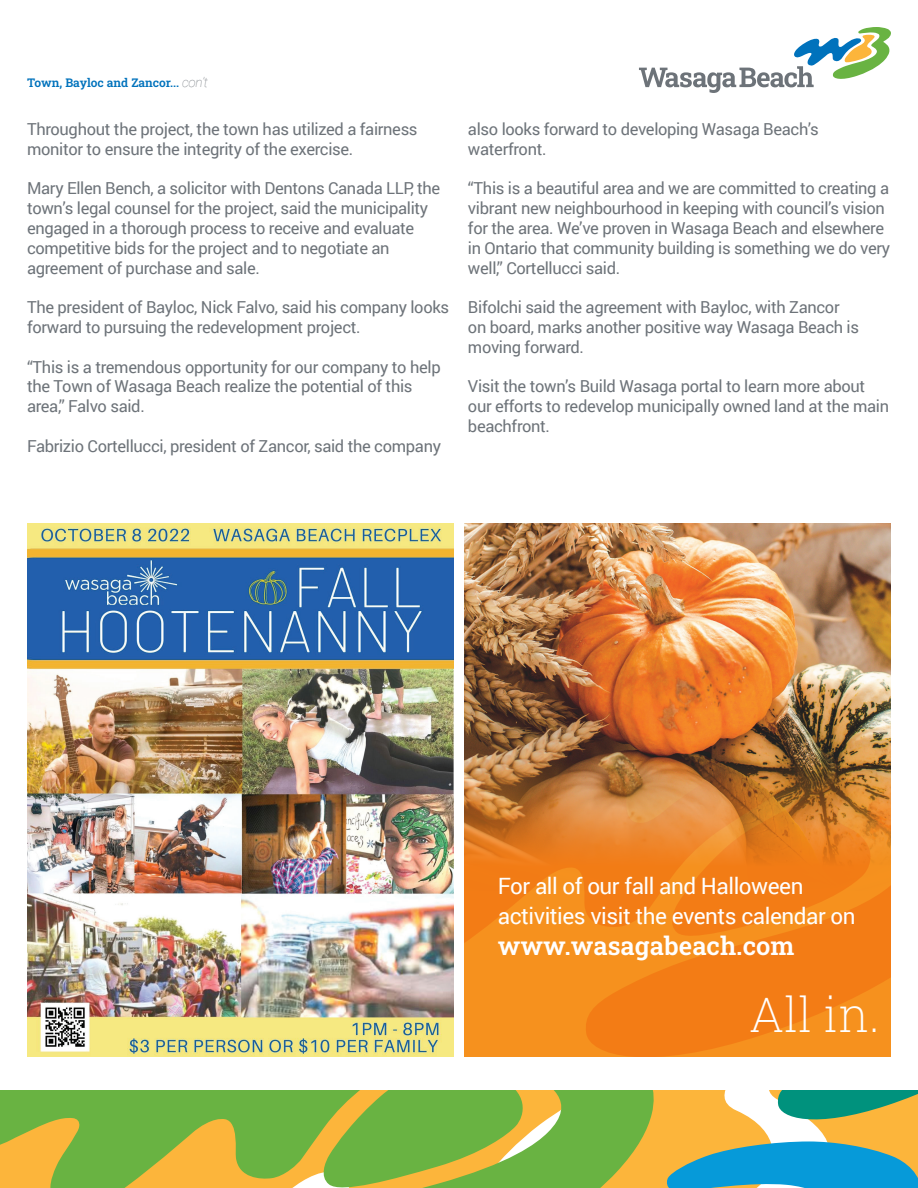
<style>
.page{position:relative;width:918px;height:1188px;background:#fff}
.page>*{position:absolute;margin:0;border:0;box-sizing:border-box;transform-origin:0 0}
.t1{font:48px "Roboto Slab";color:#fff}
.t2{font:25.5px "Roboto Slab";color:#fff}
.t3{font:22.5px/30.6px "Roboto";letter-spacing:-.02em;color:#fff}
.t4{font:16.5px/19.8px "Roboto";letter-spacing:-.02em;color:#6d7379}
.t5{font:12px "Roboto Slab";color:#0072bc}
.s1{font-family:"Roboto";font-weight:100;font-style:italic;font-size:13.5px;color:#6d7379}
</style>
<div class="page">
<svg style="left:639px;top:27px;width:252px;height:66px"></svg>
<svg style="left:0;top:1090px;width:235px;height:98px;background:#9db33f"></svg>
<svg style="left:235px;top:1090px;width:683px;height:98px;background:#8ab361"></svg>
<img style="left:27px;top:524px;width:426px;height:533px">
<div style="left:465px;top:524px;width:426px;height:533px;background:#f6911e"></div>
<svg style="left:586px;top:942px;width:305px;height:115px;fill:#f37c15"></svg>
<svg style="left:465px;top:891px;width:330px;height:70px"></svg>
<svg style="left:668px;top:891px;width:223px;height:51px;fill:#f37c15"></svg>
<img style="left:464px;top:524px;width:427px;height:367px">
<p class="t5" style="left:27px;top:74px;width:183px">Town, Bayloc and Zancor... <span class="s1">con’t</span></p>
<p class="t4" style="left:27px;top:119px;width:392px">Throughout the project, the town has utilized a fairness monitor to ensure the integrity of the exercise.</p>
<p class="t4" style="left:27px;top:178px;width:415px">Mary Ellen Bench, a solicitor with Dentons Canada LLP, the town’s legal counsel for the project, said the municipality engaged in a thorough process to receive and evaluate competitive bids for the project and to negotiate an agreement of purchase and sale.</p>
<p class="t4" style="left:27px;top:297px;width:424px">The president of Bayloc, Nick Falvo, said his company looks forward to pursuing the redevelopment project.</p>
<p class="t4" style="left:27px;top:356px;width:415px">“This is a tremendous opportunity for our company to help the Town of Wasaga Beach realize the potential of this area,” Falvo said.</p>
<p class="t4" style="left:27px;top:435px;width:416px">Fabrizio Cortellucci, president of Zancor, said the company</p>
<p class="t4" style="left:468px;top:119px;width:352px">also looks forward to developing Wasaga Beach’s waterfront.</p>
<p class="t4" style="left:468px;top:178px;width:424px">“This is a beautiful area and we are committed to creating a vibrant new neighbourhood in keeping with council’s vision for the area. We’ve proven in Wasaga Beach and elsewhere in Ontario that community building is something we do very well,” Cortellucci said.</p>
<p class="t4" style="left:468px;top:297px;width:393px">Bifolchi said the agreement with Bayloc, with Zancor on board, marks another positive way Wasaga Beach is moving forward.</p>
<p class="t4" style="left:468px;top:376px;width:423px">Visit the town’s Build Wasaga portal to learn more about our efforts to redevelop municipally owned land at the main beachfront.</p>
<h3 class="t3" style="left:498px;top:869px;width:359px">For all of our fall and Halloween activities visit the events calendar on</h3>
<h2 class="t2" style="left:498px;top:928px;width:298px">www.wasagabeach.com</h2>
<h1 class="t1" style="left:749px;top:982px;width:132px">All in.</h1>
</div>
